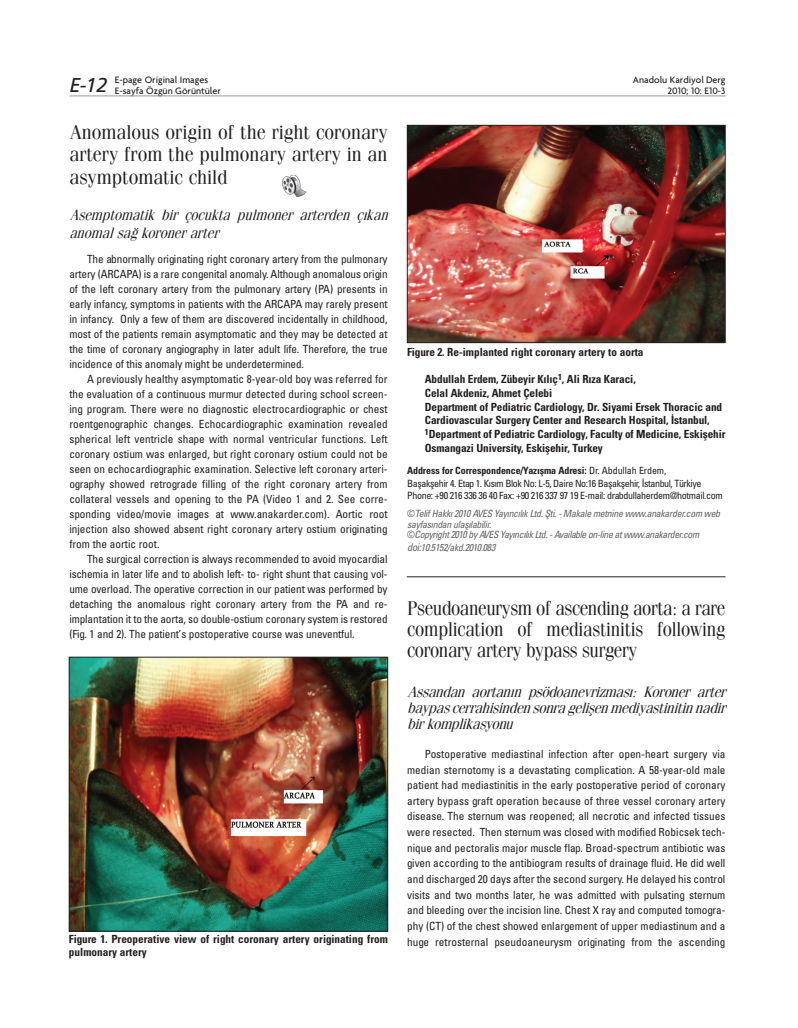
<style>
.page{position:relative;width:798px;height:1028px;background:#fff}
.page>*{position:absolute;margin:0;border:0;box-sizing:border-box;transform-origin:0 0}
.t1{font:20px/21.2px "Fenice Tr";letter-spacing:-.005em;color:#231f20;text-align:justify;scale:.92 1}
.t2{font:20px/22.5px "Fenice Tr";letter-spacing:-.005em;color:#231f20;text-align:justify}
.t3{font:italic 15px/16.2px "Fenice Tr";color:#231f20;text-align:justify}
.t4{font:italic 15px/17.5px "Fenice Tr";color:#231f20;scale:.94 1}
.t5{font:11.25px/15px "Univers Condensed Tr";letter-spacing:-.01em;color:#231f20;text-align:justify}
.t6{font:11.25px/13.8px "Univers Cond Bd Tr";letter-spacing:-.01em;color:#231f20}
.t7{font:10px/10.6px "Univers Cond Ita Tr";letter-spacing:-.03em;color:#636366}
.t8{font:10px/12.5px "Univers Condensed Tr";letter-spacing:-.04em;color:#231f20}
.t9{font:500 10px/11.2px "Firma";color:#231f20;text-align:right}
.t10{font:10px "Univers Cond Bd Tr";letter-spacing:-.01em;color:#231f20}
.s1{font-family:"Univers Condensed Tr"}
.s2{font-size:10.62px}
</style>
<div class="page">
<hr style="left:69px;top:96px;width:656px;height:1px;background:#939598">
<img style="left:282px;top:175px;width:24px;height:21px">
<img style="left:71px;top:659px;width:315px;height:270px">
<div style="left:69px;top:657px;width:319px;height:274px;border:1px solid #231f20"></div>
<img style="left:409px;top:127px;width:314px;height:214px">
<div style="left:407px;top:125px;width:318px;height:218px;border:1px solid #231f20"></div>
<hr style="left:406px;top:576px;width:319px;height:1px;background:#231f20">
<p class="t9" style="left:69px;top:74px;width:153px;text-align:left;text-indent:45px">E-page Original Images<br><sup>E-12</sup> E-sayfa Özgün Görüntüler</p>
<h1 class="t2" style="left:69px;top:122px;width:320px">Anomalous origin of the right coronary artery from the pulmonary artery in an asymptomatic child</h1>
<h2 class="t4" style="left:69px;top:207px;width:344px">Asemptomatik bir çocukta pulmoner arterden çıkan anomalsağ koronerarter</h2>
<p class="t5" style="left:69px;top:252px;width:320px;text-indent:18px">The abnormally originating right coronary artery from the pulmonary artery (ARCAPA) is a rare congenital anomaly. Although anomalous origin of the left coronary artery from the pulmonary artery (PA) presents in early infancy, symptoms in patients with the ARCAPA may rarely present in infancy. Only a few of them are discovered incidentally in childhood, most of the patients remain asymptomatic and they may be detected at the time of coronary angiography in later adult life. Therefore, the true incidence of this anomaly might be underdetermined.</p>
<p class="t5" style="left:69px;top:372px;width:320px;text-indent:18px">A previously healthy asymptomatic 8-year-old boy was referred for the evaluation of a continuous murmur detected during school screen&shy;ing program. There were no diagnostic electrocardiographic or chest roentgenographic changes. Echocardiographic examination revealed spherical left ventricle shape with normal ventricular functions. Left coronary ostium was enlarged, but right coronary ostium could not be seen on echocardiographic examination. Selective left coronary arteri&shy;ography showed retrograde filling of the right coronary artery from collateral vessels and opening to the PA (Video 1 and 2. See corre&shy;sponding video/movie images at www.anakarder.com). Aortic root injection also showed absent right coronary artery ostium originating from the aortic root.</p>
<p class="t5" style="left:69px;top:552px;width:320px;text-indent:18px">The surgical correction is always recommended to avoid myocardial ischemia in later life and to abolish left- to- right shunt that causing vol&shy;ume overload. The operative correction in our patient was performed by detaching the anomalous right coronary artery from the PA and re&shy;implantation it to the aorta, so double-ostium coronary system is restored (Fig. 1 and 2). The patient’s postoperative course was uneventful.</p>
<p class="t6" style="left:69px;top:934px;width:320px;line-height:12.5px">Figure 1. Preoperative view of right coronary artery originating from pulmonary artery</p>
<p class="t9" style="left:632px;top:74px;width:94px">Ana do lu Kar di yol Derg<br>2010; 10: E10-3</p>
<p class="t6" style="left:407px;top:346px;width:238px">Figure 2. Re-implanted right coronary artery to aorta</p>
<p class="t6" style="left:424px;top:373px;width:302px">Abdullah Erdem, Zübeyir Kılıç<sup>1</sup>, Ali Rıza Karaci,<br>Celal Akdeniz, Ahmet Çelebi<br>Department of Pediatric Cardiology, Dr. Siyami Ersek Thoracic and Cardiovascular Surgery Center and Research Hospital, İstanbul, <sup>1</sup>Department of Pediatric Cardiology, Faculty of Medicine, Eskişehir Osmangazi University, Eskişehir, Turkey</p>
<p class="t10" style="left:407px;top:467px;width:260px">Ad dress for Cor res pon den ce/Ya z›ş ma Ad re si: <span class="s1">Dr. Abdullah Erdem,</span></p>
<p class="t8" style="left:407px;top:477px;width:317px">Başakşehir 4. Etap 1. Kısım Blok No: L-5, Daire No:16 Başakşehir, İstanbul, Türkiye<br>Pho ne: +90 216 336 36 40 Fax: +90 216 337 97 19 E-ma il: drabdullaherdem@hotmail.com</p>
<p class="t7" style="left:407px;top:509px;width:314px"><span class="s1">©</span>Telif Hakk› 2010 AVES Yay›nc›l›k Ltd. Şti. - Makale metnine www.anakarder.com web sayfas›ndan ulaş›labilir.<br><span class="s1">©</span>Copyright 2010 by AVES Yay›nc›l›k Ltd. - Available on-line at www.anakarder.com</p>
<p class="t7" style="left:407px;top:542px;width:90px"><span class="s2">doi:</span>10.5152/akd.2010.083</p>
<h1 class="t1" style="left:407px;top:598px;width:347px">Pseudoaneurysm of ascending aorta: a rare complication of mediastinitis following coronary artery bypass surgery</h1>
<h2 class="t3" style="left:407px;top:684px;width:323px">Assandan aortanın psödoanevrizması: Koroner arter baypascerrahisindensonragelişenmediyastinitinnadir birkomplikasyonu</h2>
<p class="t5" style="left:407px;top:747px;width:320px;line-height:15.6px;text-indent:18px">Postoperative mediastinal infection after open-heart surgery via median sternotomy is a devastating complication. A 58-year-old male patient had mediastinitis in the early postoperative period of coronary artery bypass graft operation because of three vessel coronary artery disease. The sternum was reopened; all necrotic and infected tissues were resected. Then sternum was closed with modified Robicsek tech&shy;nique and pectoralis major muscle flap. Broad-spectrum antibiotic was given according to the antibiogram results of drainage fluid. He did well and discharged 20 days after the second surgery. He delayed his control visits and two months later, he was admitted with pulsating sternum and bleeding over the incision line. Chest X ray and computed tomogra&shy;phy (CT) of the chest showed enlargement of upper mediastinum and a huge retrosternal pseudoaneurysm originating from the ascending</p>
</div>
